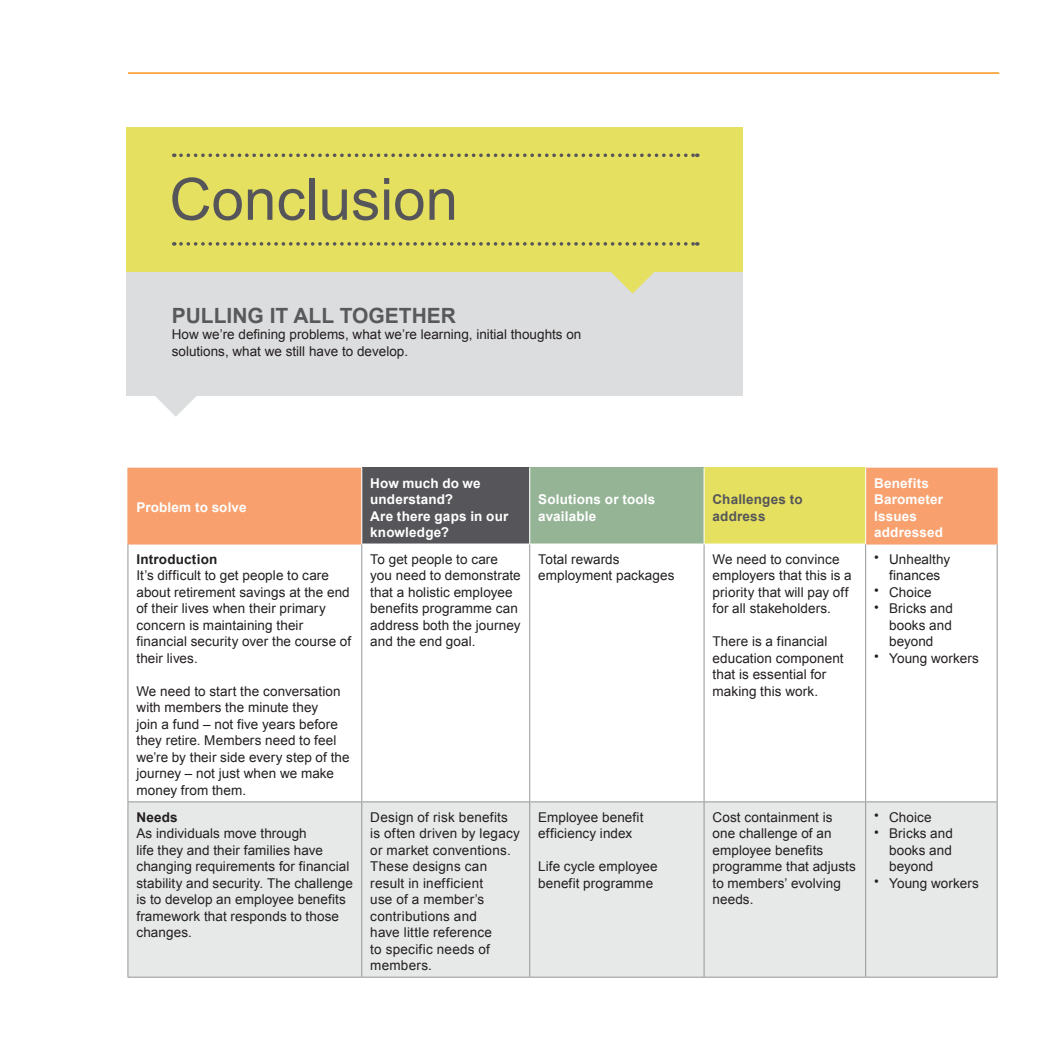
<style>
.page{position:relative;width:1063px;height:1063px;background:#fff}
.page>*{position:absolute;margin:0;border:0;box-sizing:border-box;transform-origin:0 0}
.t1{font:58.35px "Arial";color:#56565a}
.t2{font:700 21px "Arial";color:#58595b}
.t3{font:13.5px/16.5px "Arial";letter-spacing:.005em;color:#231f20}
.t4{font:700 13.5px/16.5px "Arial";letter-spacing:.015em;color:#fff}
.t5{font:700 13.5px/16.5px "Arial";letter-spacing:.015em;color:#56565a}
.t6{font:700 13.5px "Arial";letter-spacing:.015em;color:#231f20}
</style>
<div class="page">
<div style="left:129px;top:468px;width:868px;height:76px;background:#f8a06e"></div>
<div style="left:362px;top:468px;width:168px;height:76px;background:#56565a"></div>
<div style="left:530px;top:468px;width:174px;height:76px;background:#94b495"></div>
<div style="left:704px;top:468px;width:162px;height:76px;background:#e5e05f"></div>
<div style="left:129px;top:802px;width:868px;height:175px;background:#e7e8e8"></div>
<hr style="left:128px;top:468px;width:1px;height:76px;background:#f8a06e">
<hr style="left:128px;top:544px;width:233px;height:1px;background:#f8a06e">
<hr style="left:997px;top:468px;width:1px;height:76px;background:#f8a06e">
<hr style="left:866px;top:544px;width:132px;height:1px;background:#f8a06e">
<hr style="left:128px;top:544px;width:1px;height:257px;background:#949698">
<hr style="left:361px;top:544px;width:1px;height:257px;background:#949698">
<hr style="left:529px;top:544px;width:1px;height:257px;background:#949698">
<hr style="left:704px;top:544px;width:1px;height:257px;background:#949698">
<hr style="left:865px;top:544px;width:1px;height:257px;background:#949698">
<hr style="left:997px;top:544px;width:1px;height:257px;background:#949698">
<hr style="left:128px;top:801px;width:234px;height:1px;background:#949698">
<hr style="left:128px;top:802px;width:1px;height:175px;background:#949698">
<hr style="left:362px;top:801px;width:168px;height:1px;background:#949698">
<hr style="left:361px;top:802px;width:1px;height:175px;background:#949698">
<hr style="left:530px;top:801px;width:174px;height:1px;background:#949698">
<hr style="left:529px;top:802px;width:1px;height:175px;background:#949698">
<hr style="left:704px;top:801px;width:162px;height:1px;background:#949698">
<hr style="left:704px;top:802px;width:1px;height:175px;background:#949698">
<hr style="left:866px;top:801px;width:132px;height:1px;background:#949698">
<hr style="left:865px;top:802px;width:1px;height:175px;background:#949698">
<hr style="left:997px;top:802px;width:1px;height:175px;background:#949698">
<hr style="left:128px;top:977px;width:234px;height:1px;background:#949698">
<hr style="left:362px;top:977px;width:168px;height:1px;background:#949698">
<hr style="left:530px;top:977px;width:174px;height:1px;background:#949698">
<hr style="left:704px;top:977px;width:162px;height:1px;background:#949698">
<hr style="left:866px;top:977px;width:132px;height:1px;background:#949698">
<hr style="left:361px;top:468px;width:1px;height:76px;background:#fff">
<hr style="left:529px;top:468px;width:1px;height:76px;background:#fff">
<hr style="left:704px;top:468px;width:1px;height:76px;background:#fff">
<hr style="left:865px;top:468px;width:1px;height:76px;background:#fff">
<div style="left:127px;top:272px;width:616px;height:124px;background:#dcddde"></div>
<div style="left:127px;top:128px;width:616px;height:144px;background:#e5e05f"></div>
<svg style="left:181px;top:242px;width:517px;height:52px"></svg>
<svg style="left:181px;top:153px;width:517px;height:4px"></svg>
<svg style="left:155px;top:396px;width:41px;height:21px"></svg>
<hr style="left:128px;top:72px;width:871px;height:2px;background:#f7941d">
<h1 class="t1" style="left:169px;top:161px;width:290px">Conclusion</h1>
<h2 class="t2" style="left:172px;top:301px;width:286px">PULLING IT ALL TOGETHER</h2>
<p class="t3" style="left:172px;top:326px;width:411px">How we’re defining problems, what we’re learning, initial thoughts on solutions, what we still have to develop.</p>
<p class="t4" style="left:136px;top:500px;width:112px">Problem to solve</p>
<p class="t6" style="left:136px;top:550px;width:82px">Introduction</p>
<p class="t3" style="left:136px;top:568px;width:216px">It’s difficult to get people to care about retirement savings at the end of their lives when their primary concern is maintaining their financial security over the course of their lives.</p>
<p class="t3" style="left:136px;top:683px;width:215px">We need to start the conversation with members the minute they<br>join a fund – not five years before they retire. Members need to feel we’re by their side every step of the journey – not just when we make money from them.</p>
<p class="t4" style="left:370px;top:475px;width:140px">How much do we understand?<br>Are there gaps in our knowledge?</p>
<p class="t4" style="left:538px;top:491px;width:119px">Solutions or tools available</p>
<p class="t5" style="left:713px;top:491px;width:92px">Challenges to address</p>
<p class="t3" style="left:370px;top:551px;width:152px">To get people to care you need to demonstrate that a holistic employee benefits programme can address both the journey and the end goal.</p>
<p class="t3" style="left:538px;top:551px;width:138px">Total rewards employment packages</p>
<p class="t3" style="left:713px;top:551px;width:141px">We need to convince employers that this is a priority that will pay off for all stakeholders.</p>
<p class="t3" style="left:713px;top:633px;width:132px">There is a financial education component that is essential for making this work.</p>
<p class="t4" style="left:874px;top:475px;width:70px">Benefits<br>Barometer<br>Issues addressed</p>
<p class="t3" style="left:874px;top:551px;width:78px;text-align:center">• Unhealthy finances</p>
<p class="t3" style="left:874px;top:584px;width:59px">• Choice</p>
<p class="t3" style="left:889px;top:600px;width:65px;text-align:justify;text-indent:-15px">• Bricks and books and beyond</p>
<p class="t3" style="left:874px;top:650px;width:106px">• Young workers</p>
<p class="t6" style="left:136px;top:808px;width:43px">Needs</p>
<p class="t3" style="left:136px;top:825px;width:218px">As individuals move through<br>life they and their families have changing requirements for financial stability and security. The challenge is to develop an employee benefits framework that responds to those changes.</p>
<p class="t3" style="left:370px;top:809px;width:151px">Design of risk benefits is often driven by legacy or market conventions.<br>These designs can result in inefficient<br>use of a member’s contributions and<br>have little reference<br>to specific needs of members.</p>
<p class="t3" style="left:538px;top:809px;width:107px">Employee benefit efficiency index</p>
<p class="t3" style="left:538px;top:858px;width:121px">Life cycle employee benefit programme</p>
<p class="t3" style="left:713px;top:809px;width:145px">Cost containment is one challenge of an employee benefits programme that adjusts to members’ evolving needs.</p>
<p class="t3" style="left:874px;top:809px;width:59px">• Choice</p>
<p class="t3" style="left:889px;top:825px;width:65px;text-align:justify;text-indent:-15px">• Bricks and books and beyond</p>
<p class="t3" style="left:874px;top:875px;width:106px">• Young workers</p>
</div>
